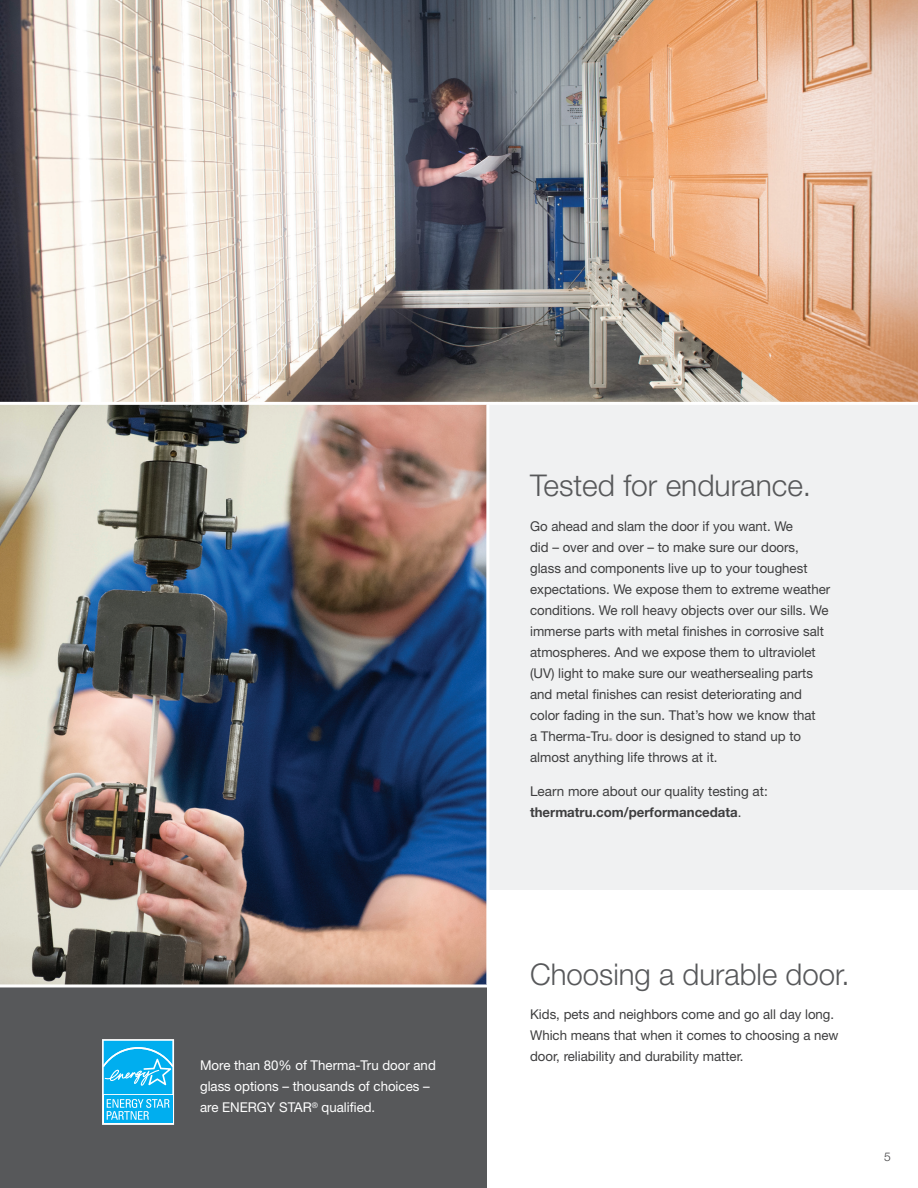
<style>
.page{position:relative;width:918px;height:1188px;background:#fff}
.page>*{position:absolute;margin:0;border:0;box-sizing:border-box;transform-origin:0 0}
.t1{font:300 30px "Helvetica Neue LT Std";color:#57585a}
.t2{font:13.5px/21px "Helvetica Neue LT Std";color:#3e3e3f}
.t3{font:13.5px/21px "Helvetica Neue LT Std";color:#fff}
.t4{font:300 12px "Helvetica Neue LT Std";color:#3e3e3f}
.t5{font:4.05px "Helvetica Neue LT Std";color:#3e3e3f}
.s1{font-weight:700}
</style>
<div class="page">
<div style="left:486px;top:403px;width:432px;height:487px;background:#f0f1f2"></div>
<img style="left:0;top:405px;width:486px;height:579px">
<img style="left:0;top:0;width:918px;height:402px">
<hr style="left:0;top:402px;width:918px;height:3px;background:#fff">
<div style="left:0;top:987px;width:486px;height:201px;background:#57585a"></div>
<svg style="left:102px;top:1039px;width:72px;height:86px;background:#3ac0f2"></svg>
<hr style="left:486px;top:405px;width:3px;height:579px;background:#fff">
<p class="t3" style="left:200px;top:1055px;width:237px">More than 80% of Therma-Tru door and glass options – thousands of choices – are ENERGY STAR<sup>®</sup> qualified.</p>
<p class="t1" style="left:530px;top:467px;width:283px">Tested for endurance.</p>
<p class="t2" style="left:530px;top:515px;width:302px">Go ahead and slam the door if you want. We<br>did – over and over – to make sure our doors, glass and components live up to your toughest expectations. We expose them to extreme weather conditions. We roll heavy objects over our sills. We immerse parts with metal finishes in corrosive salt atmospheres. And we expose them to ultraviolet (UV) light to make sure our weathersealing parts and metal finishes can resist deteriorating and color fading in the sun. That’s how we know that<br>a Therma-Tru</p>
<p class="t5" style="left:609px;top:737px;width:5px">®</p>
<p class="t2" style="left:530px;top:725px;width:273px;text-indent:86px">door is designed to stand up to almost anything life throws at it.</p>
<p class="t2" style="left:530px;top:781px;width:239px">Learn more about our quality testing at: <span class="s1">thermatru.com/performancedata</span>.</p>
<p class="t1" style="left:530px;top:956px;width:321px">Choosing a durable door.</p>
<p class="t2" style="left:530px;top:1004px;width:310px">Kids, pets and neighbors come and go all day long.<br>Which means that when it comes to choosing a new door, reliability and durability matter.</p>
<p class="t4" style="left:884px;top:1149px;width:8px">5</p>
</div>
